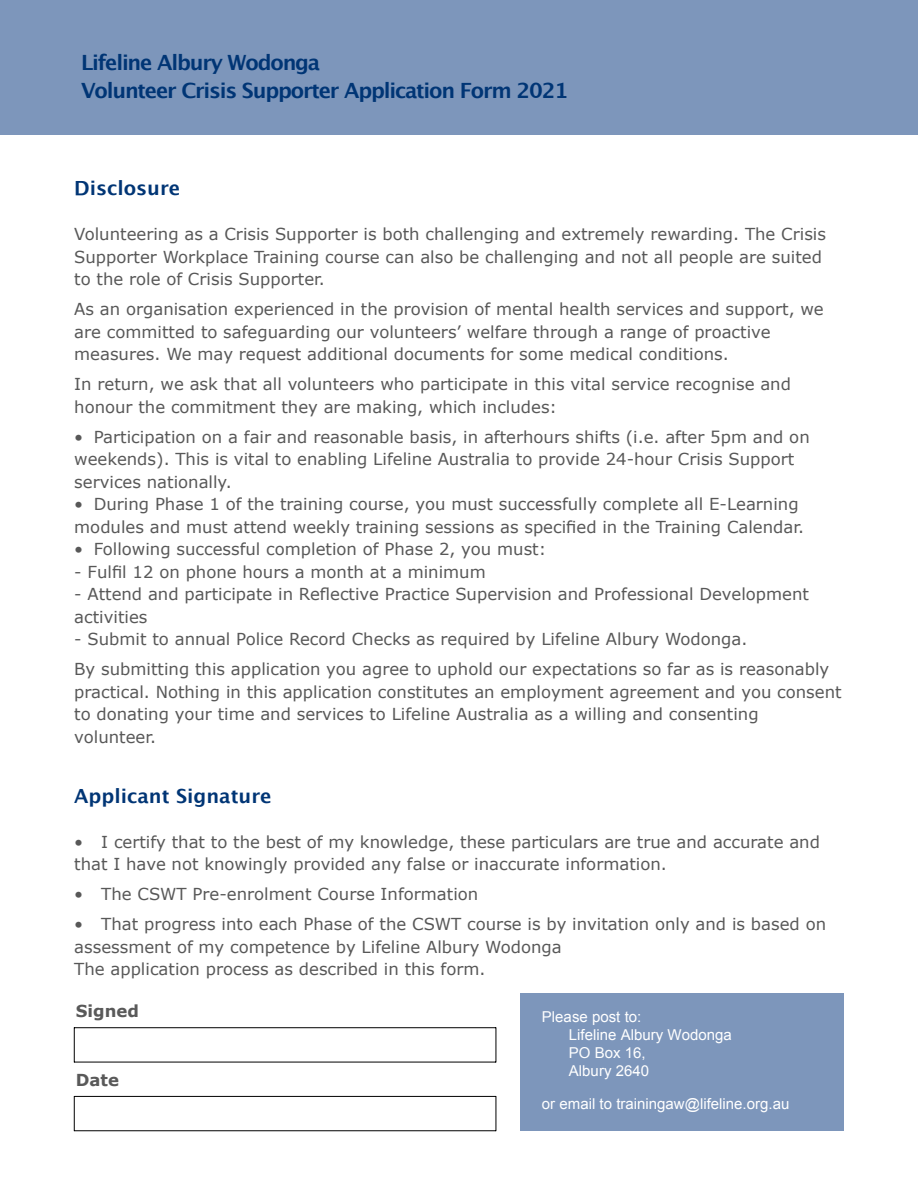
<style>
.page{position:relative;width:918px;height:1188px;background:#fff}
.page>*{position:absolute;margin:0;border:0;box-sizing:border-box;transform-origin:0 0}
.t1{font:700 21px/28.5px "Lucida Grande";letter-spacing:-.055em;color:#003575}
.t2{font:700 19.5px "Lucida Grande";color:#003575}
.t3{font:16.5px/22.5px "Verdana";color:#585858}
.t4{font:700 16.5px "Verdana";color:#595959}
.t5{font:15px/18px "Arial";color:#fff}
</style>
<div class="page">
<div style="left:0;top:0;width:918px;height:135px;background:#7d96bb"></div>
<hr style="left:74px;top:1027px;width:1px;height:35px;background:#000">
<hr style="left:496px;top:1027px;width:1px;height:35px;background:#000">
<hr style="left:74px;top:1096px;width:1px;height:35px;background:#000">
<hr style="left:496px;top:1096px;width:1px;height:35px;background:#000">
<hr style="left:74px;top:1027px;width:422px;height:1px;background:#000">
<hr style="left:74px;top:1062px;width:422px;height:1px;background:#000">
<hr style="left:74px;top:1096px;width:422px;height:1px;background:#000">
<hr style="left:74px;top:1130px;width:422px;height:1px;background:#000">
<div style="left:520px;top:993px;width:324px;height:138px;background:#7d96bb"></div>
<p class="t1" style="left:81px;top:49px;width:489px">Lifeline Albury Wodonga<br>Volunteer Crisis Supporter Application Form 2021</p>
<p class="t2" style="left:74px;top:180px;width:108px">Disclosure</p>
<p class="t3" style="left:74px;top:224px;width:753px">Volunteering as a Crisis Supporter is both challenging and extremely rewarding. The Crisis<br>Supporter Workplace Training course can also be challenging and not all people are suited to the role of Crisis Supporter.</p>
<p class="t3" style="left:74px;top:299px;width:751px">As an organisation experienced in the provision of mental health services and support, we are committed to safeguarding our volunteers’ welfare through a range of proactive measures. We may request additional documents for some medical conditions.</p>
<p class="t3" style="left:74px;top:374px;width:718px">In return, we ask that all volunteers who participate in this vital service recognise and honour the commitment they are making, which includes:</p>
<p class="t3" style="left:74px;top:427px;width:737px">• Participation on a fair and reasonable basis, in afterhours shifts (i.e. after 5pm and on weekends). This is vital to enabling Lifeline Australia to provide 24-hour Crisis Support services nationally.</p>
<p class="t3" style="left:74px;top:494px;width:731px">• During Phase 1 of the training course, you must successfully complete all E-Learning modules and must attend weekly training sessions as specified in the Training Calendar.</p>
<p class="t3" style="left:74px;top:539px;width:474px">• Following successful completion of Phase 2, you must:</p>
<p class="t3" style="left:74px;top:562px;width:413px">- Fulfil 12 on phone hours a month at a minimum</p>
<p class="t3" style="left:74px;top:584px;width:736px">- Attend and participate in Reflective Practice Supervision and Professional Development activities</p>
<p class="t3" style="left:74px;top:625px;width:757px;line-height:30px">- Submit to annual Police Record Checks as required by Lifeline Albury Wodonga.<br>By submitting this application you agree to uphold our expectations so far as is reasonably</p>
<p class="t3" style="left:74px;top:682px;width:769px">practical. Nothing in this application constitutes an employment agreement and you consent to donating your time and services to Lifeline Australia as a willing and consenting volunteer.</p>
<p class="t2" style="left:74px;top:787px;width:199px">Applicant Signature</p>
<p class="t3" style="left:74px;top:832px;width:747px">• I certify that to the best of my knowledge, these particulars are true and accurate and that I have not knowingly provided any false or inaccurate information.</p>
<p class="t3" style="left:74px;top:884px;width:406px">• The CSWT Pre-enrolment Course Information</p>
<p class="t3" style="left:74px;top:914px;width:753px">• That progress into each Phase of the CSWT course is by invitation only and is based on assessment of my competence by Lifeline Albury Wodonga<br>The application process as described in this form.</p>
<p class="t4" style="left:76px;top:1004px;width:65px">Signed</p>
<p class="t5" style="left:569px;top:1009px;width:164px;text-indent:-27px">Please post to:<br>Lifeline Albury Wodonga<br>PO Box 16,<br>Albury 2640</p>
<p class="t5" style="left:542px;top:1096px;width:249px">or email to trainingaw@lifeline.org.au</p>
<p class="t4" style="left:76px;top:1073px;width:45px">Date</p>
</div>
